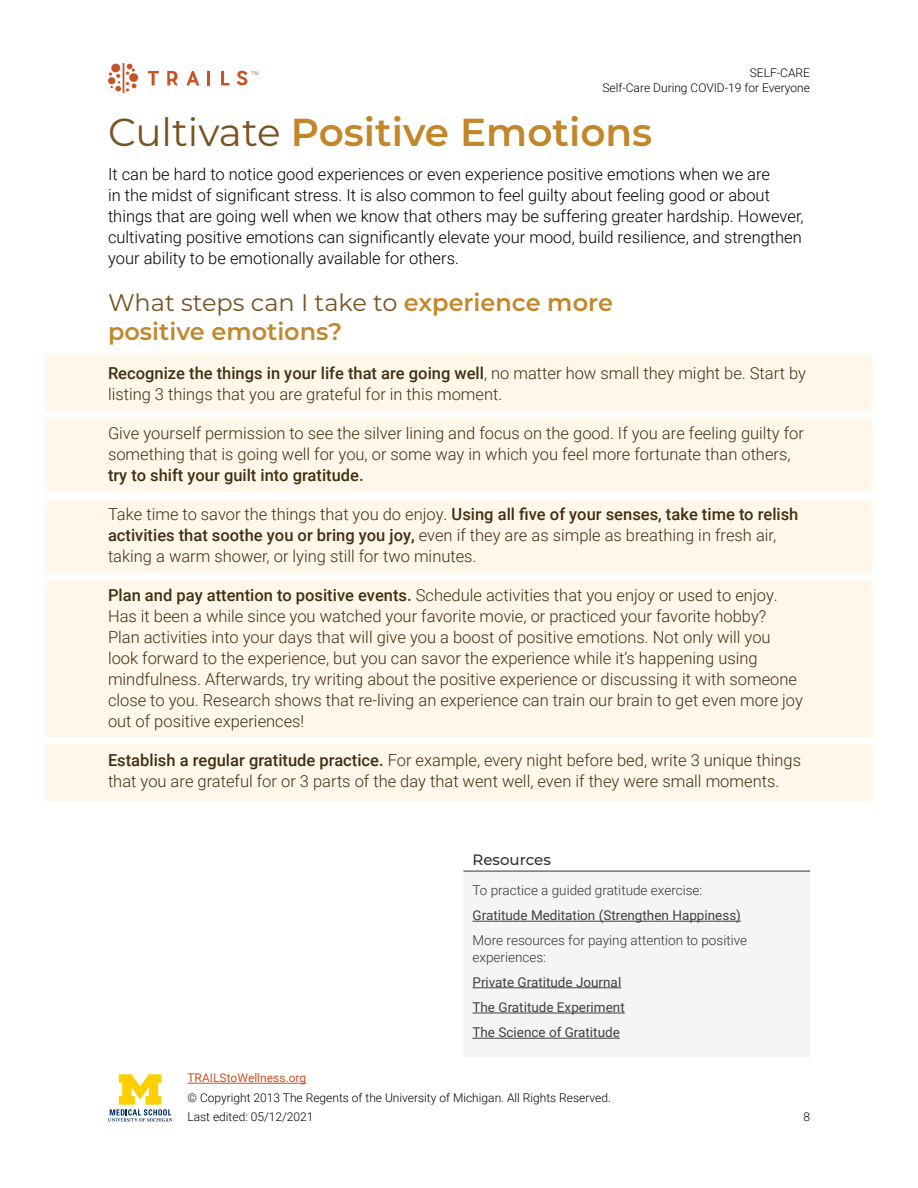
<style>
.page{position:relative;width:918px;height:1188px;background:#fff}
.page>*{position:absolute;margin:0;border:0;box-sizing:border-box;transform-origin:0 0}
.Heading_2{font:600 39px "Montserrat";color:#c2872b}
.Paragraph_Heading{font:600 24px/28.8px "Montserrat";color:#c2872b}
.Intro_Paragraph{font:300 16.5px/21px "Roboto";color:#422f13}
.t1{font:300 16.5px/21px "Roboto";color:#000}
.Topic_Heading{font:500 15px "Montserrat";color:#333}
.Resource_Body{font:13.5px "Roboto";color:#404040}
.Resource_Body-2{font:300 13.5px/16.2px "Roboto";color:#333}
.t2{font:300 12px/14.4px "Roboto";color:#000;text-align:right}
.t3{font:12px "Roboto";color:#c75328}
.s1{font-weight:400;color:#795220}
.s2{font-weight:500}
</style>
<div class="page">
<hr style="left:123px;top:63px;width:1px;height:30px;background:#c75328">
<svg style="left:109px;top:64px;width:28px;height:27px"></svg>
<svg style="left:221px;top:71px;width:9px;height:14px"></svg>
<svg style="left:208px;top:71px;width:2px;height:14px"></svg>
<svg style="left:167px;top:71px;width:11px;height:14px"></svg>
<svg style="left:148px;top:71px;width:11px;height:14px"></svg>
<svg style="left:186px;top:71px;width:13px;height:14px"></svg>
<svg style="left:237px;top:71px;width:21px;height:14px"></svg>
<svg style="left:108px;top:1074px;width:64px;height:48px"></svg>
<div style="left:45px;top:354px;width:828px;height:57px;background:#fff7e9"></div>
<div style="left:45px;top:500px;width:828px;height:73px;background:#fff7e9"></div>
<div style="left:45px;top:744px;width:828px;height:57px;background:#fff7e9"></div>
<div style="left:45px;top:581px;width:828px;height:156px;background:#fff7e9"></div>
<div style="left:45px;top:419px;width:828px;height:73px;background:#fff7e9"></div>
<div style="left:464px;top:871px;width:346px;height:185px;background:#f5f5f5"></div>
<hr style="left:472px;top:921px;width:269px;height:1px;background:#404040">
<hr style="left:472px;top:987px;width:149px;height:1px;background:#404040">
<hr style="left:472px;top:1013px;width:153px;height:1px;background:#404040">
<hr style="left:472px;top:1038px;width:148px;height:1px;background:#404040">
<hr style="left:464px;top:871px;width:346px;height:1px;background:#333">
<hr style="left:188px;top:1083px;width:118px;height:1px;background:#c75328">
<p class="t2" style="left:602px;top:65px;width:209px">SELF-CARE<br>Self-Care During COVID-19 for Everyone</p>
<h2 class="Heading_2" style="left:108px;top:104px;width:546px"><span class="s1">Cultivate</span> Positive Emotions</h2>
<p class="t1" style="left:108px;top:163px;width:697px">It can be hard to notice good experiences or even experience positive emotions when we are<br>in the midst of significant stress. It is also common to feel guilty about feeling good or about things that are going well when we know that others may be suffering greater hardship. However, cultivating positive emotions can significantly elevate your mood, build resilience, and strengthen your ability to be emotionally available for others.</p>
<p class="Paragraph_Heading" style="left:108px;top:287px;width:506px"><span class="s1">What steps can I take to</span> experience more positive emotions?</p>
<p class="Intro_Paragraph" style="left:108px;top:362px;width:700px"><span class="s2">Recognize the things in your life that are going well</span>, no matter how small they might be. Start by listing 3 things that you are grateful for in this moment.</p>
<p class="Intro_Paragraph" style="left:108px;top:422px;width:698px">Give yourself permission to see the silver lining and focus on the good. If you are feeling guilty for something that is going well for you, or some way in which you feel more fortunate than others, <span class="s2">try to shift your guilt into gratitude.</span></p>
<p class="Intro_Paragraph" style="left:108px;top:503px;width:692px">Take time to savor the things that you do enjoy. <span class="s2">Using all five of your senses, take time to relish activities that soothe you or bring you joy,</span> even if they are as simple as breathing in fresh air, taking a warm shower, or lying still for two minutes.</p>
<p class="Intro_Paragraph" style="left:108px;top:584px;width:697px"><span class="s2">Plan and pay attention to positive events.</span> Schedule activities that you enjoy or used to enjoy.<br>Has it been a while since you watched your favorite movie, or practiced your favorite hobby?<br>Plan activities into your days that will give you a boost of positive emotions. Not only will you look forward to the experience, but you can savor the experience while it’s happening using mindfulness. Afterwards, try writing about the positive experience or discussing it with someone close to you. Research shows that re-living an experience can train our brain to get even more joy out of positive experiences!</p>
<p class="Intro_Paragraph" style="left:108px;top:749px;width:695px"><span class="s2">Establish a regular gratitude practice.</span> For example, every night before bed, write 3 unique things that you are grateful for or 3 parts of the day that went well, even if they were small moments.</p>
<h2 class="Topic_Heading" style="left:472px;top:850px;width:80px">Resources</h2>
<p class="Resource_Body-2" style="left:472px;top:882px;width:231px">To practice a guided gratitude exercise:</p>
<p class="Resource_Body" style="left:472px;top:906px;width:270px">Gratitude Meditation (Strengthen Happiness)</p>
<p class="Resource_Body-2" style="left:472px;top:932px;width:276px">More resources for paying attention to positive experiences:</p>
<p class="Resource_Body" style="left:472px;top:973px;width:150px">Private Gratitude Journal</p>
<p class="Resource_Body" style="left:472px;top:998px;width:154px">The Gratitude Experiment</p>
<p class="Resource_Body" style="left:472px;top:1023px;width:149px">The Science of Gratitude</p>
<p class="t3" style="left:188px;top:1070px;width:120px">TRAILStoWellness.org</p>
<p class="t2" style="left:188px;top:1087px;width:425px;line-height:19.5px;text-align:left">© Copyright 2013 The Regents of the University of Michigan. All Rights Reserved.<br>Last edited: 05/12/2021</p>
<p class="t2" style="left:803px;top:1109px;width:8px">8</p>
</div>
